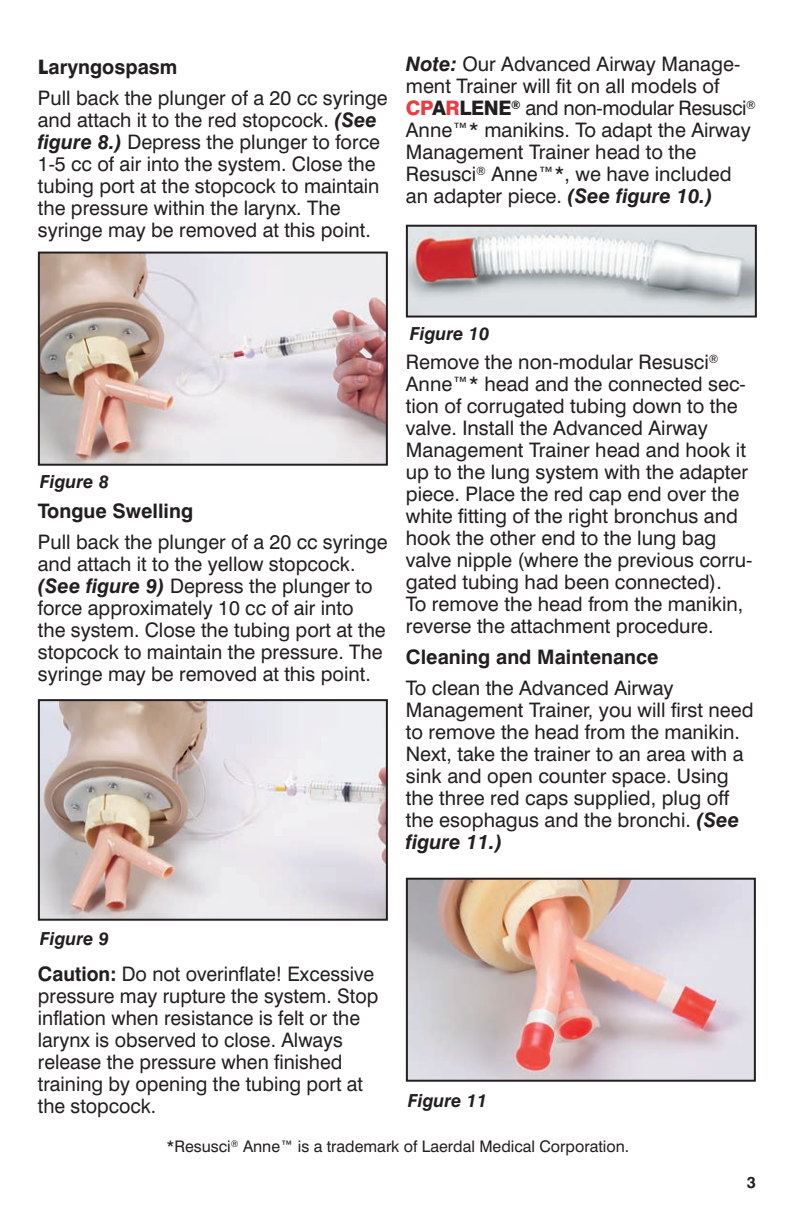
<style>
.page{position:relative;width:792px;height:1224px;background:#fff}
.page>*{position:absolute;margin:0;border:0;box-sizing:border-box;transform-origin:0 0}
.t1{font:20px/22px "Swiss 721 BT";color:#231f20}
.t2{font:700 20px "Swiss 721 BT";color:#231f20}
.t3{font:italic 700 18px "Swiss 721 BT";color:#231f20}
.t4{font:16px "Swiss 721 BT";color:#231f20}
.t5{font:700 16px "Swiss 721 BT";color:#231f20}
.s1{font-family:"Futura BT";font-weight:700}
.s2{font-weight:700}
.s3{font-weight:700;font-style:italic}
.s4{font-weight:800;color:#ee3a41}
.s5{font-weight:800}
</style>
<div class="page">
<img style="left:409px;top:881px;width:344px;height:198px">
<div style="left:406px;top:878px;width:350px;height:204px;border:2px solid #231f20"></div>
<img style="left:41px;top:255px;width:344px;height:208px">
<div style="left:38px;top:252px;width:350px;height:214px;border:2px solid #231f20"></div>
<img style="left:41px;top:702px;width:344px;height:216px">
<div style="left:38px;top:699px;width:350px;height:222px;border:2px solid #231f20"></div>
<img style="left:409px;top:228px;width:345px;height:87px">
<div style="left:406px;top:225px;width:351px;height:93px;border:2px solid #231f20"></div>
<p class="t1" style="left:38px;top:51px;width:351px;line-height:31px"><span class="s1">L</span><span class="s2">aryngospasm<br></span>Pull back the plunger of a 20 cc syringe</p>
<p class="t1" style="left:38px;top:109px;width:344px">and attach it to the red stopcock. <span class="s3">(See figure 8.)</span> Depress the plunger to force 1-5 cc of air into the system. Close the tubing port at the stopcock to maintain the pressure within the larynx. The syringe may be removed at this point.</p>
<p class="t1" style="left:406px;top:53px;width:352px"><span class="s3">Note:</span> Our Advanced Airway Manage&shy;ment Trainer will fit on all models of <span class="s4">CP</span><span class="s5">A</span><span class="s4">R</span><span class="s5">LENE</span><sup>®</sup> and non-modular Resusci<sup>® </sup>Anne™* manikins. To adapt the Airway Management Trainer head to the Resusci<sup>®</sup> Anne™*, we have included an adapter piece. <span class="s3">(See figure 10.)</span></p>
<p class="t3" style="left:40px;top:471px;width:71px">Figure 8</p>
<p class="t2" style="left:38px;top:499px;width:157px">Tongue Swelling</p>
<p class="t1" style="left:38px;top:531px;width:351px">Pull back the plunger of a 20 cc syringe and attach it to the yellow stopcock. <span class="s3">(See figure 9)</span> Depress the plunger to force approximately 10 cc of air into<br>the system. Close the tubing port at the stopcock to maintain the pressure. The syringe may be removed at this point.</p>
<p class="t3" style="left:410px;top:323px;width:81px">Figure 10</p>
<p class="t1" style="left:406px;top:351px;width:348px">Remove the non-modular Resusci<sup>® </sup>Anne™* head and the connected sec&shy;tion of corrugated tubing down to the valve. Install the Advanced Airway Management Trainer head and hook it up to the lung system with the adapter piece. Place the red cap end over the white fitting of the right bronchus and hook the other end to the lung bag valve nipple (where the previous corru&shy;gated tubing had been connected).<br>To remove the head from the manikin, reverse the attachment procedure.</p>
<p class="t2" style="left:406px;top:645px;width:254px">Cleaning and Maintenance</p>
<p class="t1" style="left:406px;top:677px;width:349px">To clean the Advanced Airway<br>Management Trainer, you will first need to remove the head from the manikin.<br>Next, take the trainer to an area with a sink and open counter space. Using the three red caps supplied, plug off the esophagus and the bronchi. <span class="s3">(See figure 11.)</span></p>
<p class="t3" style="left:40px;top:928px;width:71px">Figure 9</p>
<p class="t1" style="left:38px;top:963px;width:342px"><span class="s2">Caution:</span> Do not overinflate! Excessive pressure may rupture the system. Stop inflation when resistance is felt or the larynx is observed to close. Always release the pressure when finished training by opening the tubing port at the stopcock.</p>
<p class="t3" style="left:408px;top:1090px;width:81px">Figure 11</p>
<p class="t4" style="left:167px;top:1137px;width:464px">*Resusci<sup>®</sup> Anne™ is a trademark of Laerdal Medical Corporation.</p>
<p class="t5" style="left:747px;top:1173px;width:11px">3</p>
</div>
